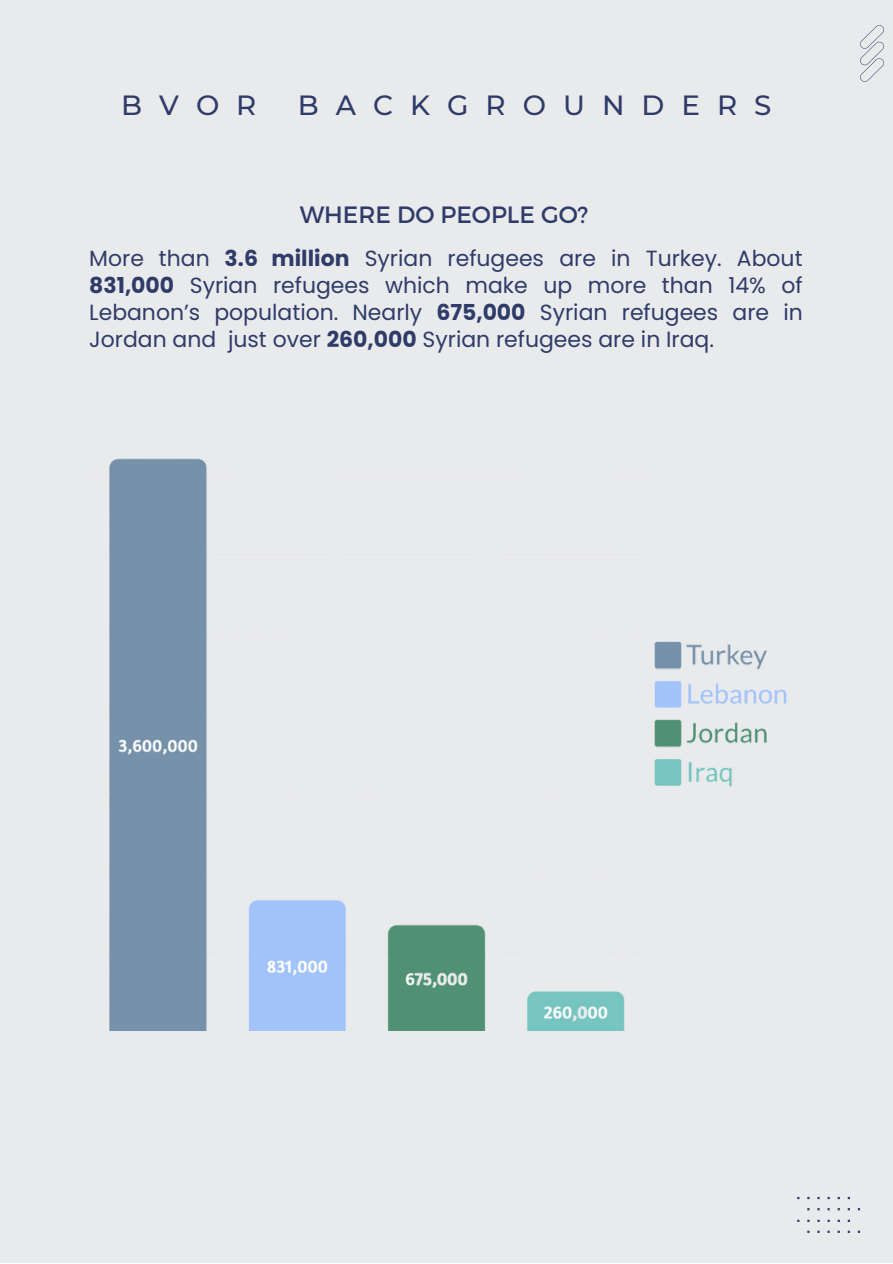
<style>
.page{position:relative;width:893px;height:1264px;background:#fff}
.page>*{position:absolute;margin:0;border:0;box-sizing:border-box;transform-origin:0 0}
.t1{font:500 27.75px "Montserrat";letter-spacing:.615em;color:#2f3b69}
.t2{font:23.55px "Montserrat";color:#2f3b69}
.t3{font:21.9px/27px "Poppins";color:#2f3b69;text-align:justify}
.s1{font-weight:700}
</style>
<div class="page">
<div style="left:0;top:0;width:892px;height:1262px;background:#e9eaec"></div>
<svg style="left:797px;top:1196px;width:63px;height:36px"></svg>
<svg style="left:860px;top:25px;width:24px;height:57px"></svg>
<img style="left:109px;top:458px;width:678px;height:572px">
<p class="t1" style="left:121px;top:88px;width:137px">BVOR</p>
<p class="t1" style="left:298px;top:88px;width:475px">BACKGROUNDERS</p>
<p class="t2" style="left:300px;top:199px;width:290px">WHERE DO PEOPLE GO?</p>
<p class="t3" style="left:89px;top:244px;width:715px">More than <span class="s1">3.6 million</span> Syrian refugees are in Turkey. About <span class="s1">831,000</span> Syrian refugees which make up more than 14% of Lebanon’s population. Nearly <span class="s1">675,000</span> Syrian refugees are in Jordan and just over <span class="s1">260,000</span> Syrian refugees are in Iraq.</p>
</div>
